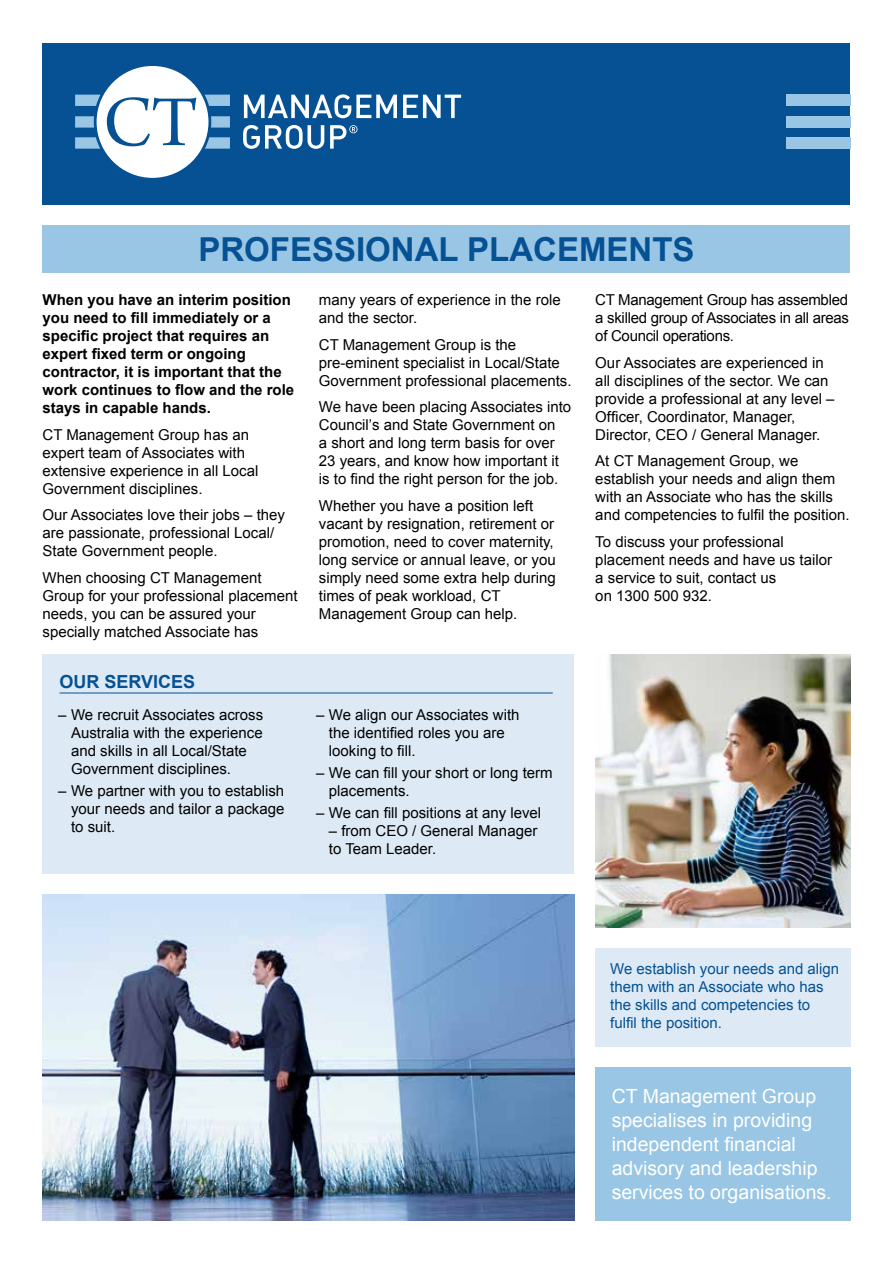
<style>
.page{position:relative;width:893px;height:1263px;background:#fff}
.page>*{position:absolute;margin:0;border:0;box-sizing:border-box;transform-origin:0 0}
.t1{font:700 33px "Arial";color:#055194}
.t2{font:19.5px/24px "Arial";color:#fff}
.t3{font:700 18px "Arial";color:#055194}
.t4{font:15px/18px "Arial";color:#000}
.t5{font:700 15px/18px "Arial";color:#000}
.t6{font:15px/18px "Arial";color:#055194}
</style>
<div class="page">
<div style="left:43px;top:655px;width:531px;height:219px;background:#ddeaf5"></div>
<img style="left:43px;top:894px;width:531px;height:326px">
<hr style="left:60px;top:693px;width:493px;height:1px;background:#055194">
<div style="left:595px;top:1067px;width:255px;height:153px;background:#99c6e4"></div>
<div style="left:595px;top:949px;width:255px;height:98px;background:#ddeaf5"></div>
<div style="left:43px;top:226px;width:807px;height:47px;background:#99c6e4"></div>
<img style="left:595px;top:655px;width:255px;height:272px">
<div style="left:43px;top:43px;width:807px;height:161px;background:#055194"></div>
<svg style="left:244px;top:94px;width:153px;height:24px"></svg>
<svg style="left:403px;top:95px;width:58px;height:23px"></svg>
<svg style="left:243px;top:125px;width:81px;height:24px"></svg>
<svg style="left:330px;top:125px;width:27px;height:24px"></svg>
<svg style="left:75px;top:66px;width:155px;height:112px"></svg>
<div style="left:786px;top:95px;width:64px;height:11px;background:#99c6e4"></div>
<div style="left:786px;top:116px;width:64px;height:12px;background:#99c6e4"></div>
<div style="left:786px;top:137px;width:64px;height:12px;background:#99c6e4"></div>
<h1 class="t1" style="left:198px;top:228px;width:498px">PROFESSIONAL PLACEMENTS</h1>
<p class="t5" style="left:43px;top:291px;width:253px">When you have an interim position you need to fill immediately or a specific project that requires an expert fixed term or ongoing contractor, it is important that the work continues to flow and the role stays in capable hands.</p>
<p class="t4" style="left:43px;top:425px;width:217px">CT Management Group has an expert team of Associates with extensive experience in all Local<br>Government disciplines.</p>
<p class="t4" style="left:43px;top:506px;width:244px">Our Associates love their jobs – they are passionate, professional Local/<br>State Government people.</p>
<p class="t4" style="left:43px;top:568px;width:257px">When choosing CT Management<br>Group for your professional placement needs, you can be assured your specially matched Associate has</p>
<p class="t3" style="left:60px;top:670px;width:137px">OUR SERVICES</p>
<p class="t4" style="left:71px;top:706px;width:194px;text-indent:-13px">– We recruit Associates across<br>Australia with the experience and skills in all Local/State<br>Government disciplines.</p>
<p class="t4" style="left:71px;top:782px;width:215px;text-align:justify;text-indent:-13px">– We partner with you to establish your needs and tailor a package to suit.</p>
<p class="t4" style="left:319px;top:291px;width:243px">many years of experience in the role and the sector.</p>
<p class="t4" style="left:319px;top:335px;width:254px">CT Management Group is the pre-eminent specialist in Local/State<br>Government professional placements.</p>
<p class="t4" style="left:319px;top:398px;width:254px">We have been placing Associates into Council’s and State Government on<br>a short and long term basis for over 23 years, and know how important it is to find the right person for the job.</p>
<p class="t4" style="left:319px;top:496px;width:238px">Whether you have a position left vacant by resignation, retirement or promotion, need to cover maternity, long service or annual leave, or you simply need some extra help during times of peak workload, CT<br>Management Group can help.</p>
<p class="t4" style="left:329px;top:706px;width:192px;text-indent:-13px">– We align our Associates with the identified roles you are looking to fill.</p>
<p class="t4" style="left:329px;top:764px;width:225px;text-indent:-13px">– We can fill your short or long term placements.</p>
<p class="t4" style="left:316px;top:804px;width:227px">– We can fill positions at any level</p>
<p class="t4" style="left:329px;top:822px;width:210px">– from CEO / General Manager to Team Leader.</p>
<p class="t4" style="left:595px;top:291px;width:255px;text-align:justify">CT Management Group has assembled a skilled group of Associates in all areas of Council operations.</p>
<p class="t4" style="left:595px;top:353px;width:241px">Our Associates are experienced in all disciplines of the sector. We can provide a professional at any level – Officer, Coordinator, Manager, Director, CEO / General Manager.</p>
<p class="t4" style="left:595px;top:452px;width:256px">At CT Management Group, we establish your needs and align them with an Associate who has the skills and competencies to fulfil the position.</p>
<p class="t4" style="left:595px;top:532px;width:238px">To discuss your professional placement needs and have us tailor a service to suit, contact us<br>on 1300 500 932.</p>
<p class="t6" style="left:610px;top:960px;width:231px">We establish your needs and align them with an Associate who has the skills and competencies to fulfil the position.</p>
<h2 class="t2" style="left:612px;top:1085px;width:221px">CT Management Group specialises in providing independent financial advisory and leadership services to organisations.</h2>
</div>
